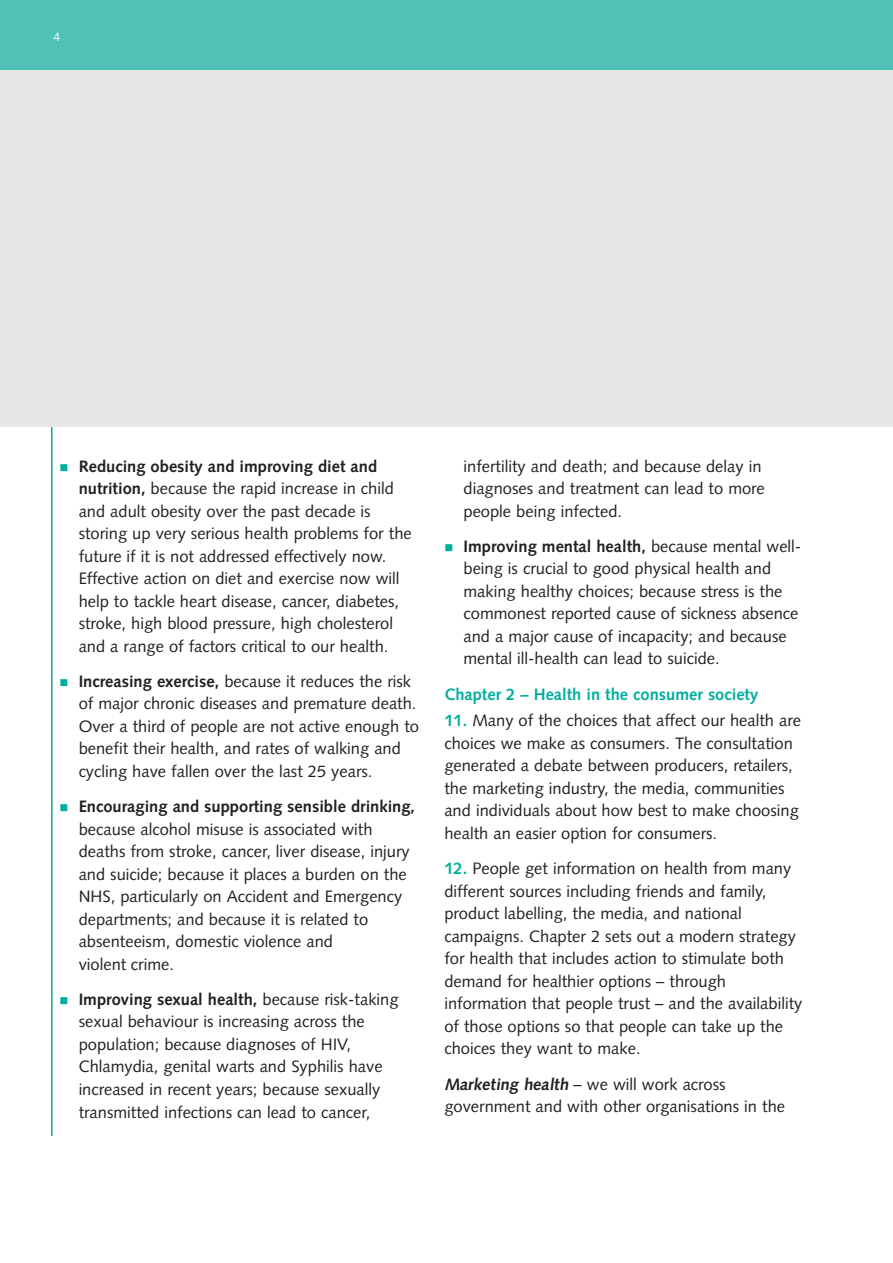
<style>
.page{position:relative;width:893px;height:1263px;background:#fff}
.page>*{position:absolute;margin:0;border:0;box-sizing:border-box;transform-origin:0 0}
.t1{font:16.5px/22.5px "Syntax";color:#231f20}
.t2{font:700 16.5px "Syntax";color:#231f20}
.t3{font:700 16.5px "Syntax";color:#00ae9e}
.t4{font:12px "Syntax";color:#fff}
.s1{font-weight:700}
.s2{font-weight:700;color:#00ae9e}
.s3{font-weight:700;font-style:italic}
</style>
<div class="page">
<hr style="left:51px;top:86px;width:2px;height:1050px;background:#00ae9e">
<div style="left:0;top:0;width:893px;height:427px;background:#e6e7e9"></div>
<div style="left:0;top:0;width:893px;height:70px;background:#50c1b6"></div>
<p class="t4" style="left:54px;top:32px;width:8px">4</p>
<p class="t1" style="left:79px;top:456px;width:335px"><span class="s1">Reducing obesity and improving diet and nutrition,</span> because the rapid increase in child and adult obesity over the past decade is storing up very serious health problems for the future if it is not addressed effectively now.<br>Effective action on diet and exercise now will help to tackle heart disease, cancer, diabetes, stroke, high blood pressure, high cholesterol and a range of factors critical to our health.</p>
<p class="t1" style="left:79px;top:671px;width:342px"><span class="s1">Increasing exercise,</span> because it reduces the risk of major chronic diseases and premature death.<br>Over a third of people are not active enough to benefit their health, and rates of walking and cycling have fallen over the last 25 years.</p>
<p class="t2" style="left:79px;top:800px;width:338px">Encouraging and supporting sensible drinking,</p>
<p class="t1" style="left:79px;top:819px;width:333px">because alcohol misuse is associated with deaths from stroke, cancer, liver disease, injury and suicide; because it places a burden on the NHS, particularly on Accident and Emergency departments; and because it is related to absenteeism, domestic violence and<br>violent crime.</p>
<p class="t1" style="left:79px;top:989px;width:321px"><span class="s1">Improving sexual health,</span> because risk-taking sexual behaviour is increasing across the population; because diagnoses of HIV, Chlamydia, genital warts and Syphilis have increased in recent years; because sexually transmitted infections can lead to cancer,</p>
<p class="t1" style="left:463px;top:456px;width:303px">infertility and death; and because delay in diagnoses and treatment can lead to more people being infected.</p>
<p class="t1" style="left:463px;top:536px;width:339px"><span class="s1">Improving mental health,</span> because mental well&shy;being is crucial to good physical health and making healthy choices; because stress is the commonest reported cause of sickness absence and a major cause of incapacity; and because mental ill-health can lead to suicide.</p>
<p class="t3" style="left:444px;top:687px;width:315px">Chapter 2 – Health in the consumer society</p>
<p class="t1" style="left:444px;top:711px;width:358px"><span class="s2">11.</span> Many of the choices that affect our health are choices we make as consumers. The consultation generated a debate between producers, retailers, the marketing industry, the media, communities and individuals about how best to make choosing health an easier option for consumers.</p>
<p class="t1" style="left:444px;top:859px;width:360px"><span class="s2">12.</span> People get information on health from many different sources including friends and family, product labelling, the media, and national campaigns. Chapter 2 sets out a modern strategy for health that includes action to stimulate both demand for healthier options – through information that people trust – and the availability of those options so that people can take up the choices they want to make.</p>
<p class="t1" style="left:444px;top:1074px;width:342px"><span class="s3">Marketing health</span> – we will work across government and with other organisations in the</p>
</div>
